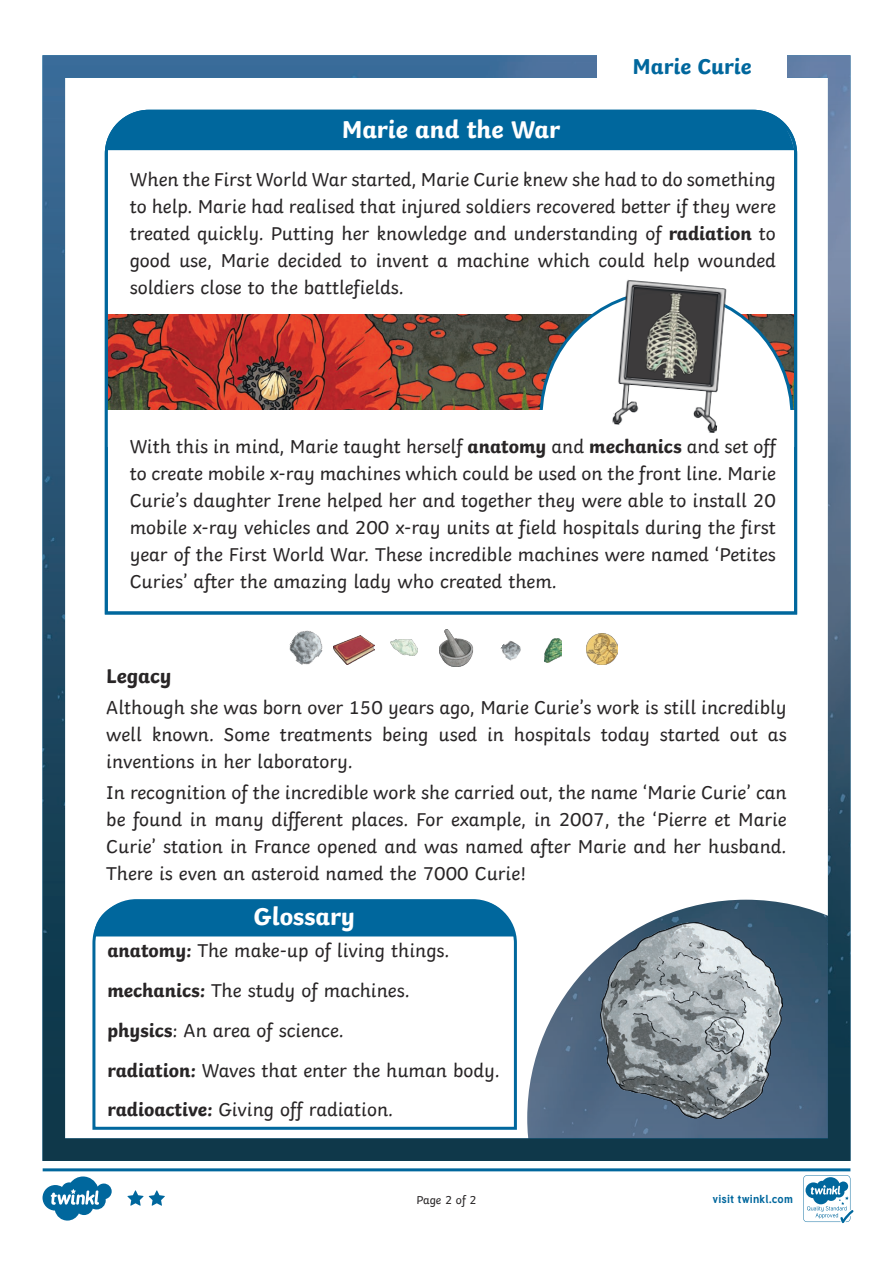
<style>
.page{position:relative;width:893px;height:1263px;background:#fff}
.page>*{position:absolute;margin:0;border:0;box-sizing:border-box;transform-origin:0 0}
.Heading_2{font:700 25.5px "Twinkl";color:#fff}
.Heading_2-2{font:700 22.5px "Twinkl";color:#00679d}
.Heading_3{font:700 21px "Twinkl";color:#282526}
.KS2_Body_Copy{font:19.5px/27px "Twinkl";color:#282526;text-align:justify}
.Heading_3-2{font:19.5px/27px "Twinkl";color:#282526;text-align:justify}
.t1{font:12px "Twinkl";letter-spacing:-.005em;color:#282526}
.t2{font:700 11.4px "Tuffy";letter-spacing:.015em;color:#00679d}
.s1{font-weight:700}
</style>
<div class="page">
<img style="left:43px;top:55px;width:807px;height:1106px">
<div style="left:597px;top:45px;width:190px;height:43px;background:#fff"></div>
<img style="left:284px;top:625px;width:44px;height:45px">
<img style="left:498px;top:638px;width:25px;height:24px">
<img style="left:333px;top:635px;width:42px;height:30px">
<img style="left:391px;top:640px;width:26px;height:16px">
<img style="left:439px;top:629px;width:37px;height:37px">
<img style="left:545px;top:639px;width:17px;height:23px">
<img style="left:587px;top:634px;width:31px;height:31px">
<svg style="left:103px;top:108px;width:696px;height:508px"></svg>
<img style="left:601px;top:923px;width:182px;height:196px">
<svg style="left:91px;top:898px;width:427px;height:233px"></svg>
<svg style="left:43px;top:1168px;width:810px;height:55px"></svg>
<p class="Heading_2-2" style="left:633px;top:48px;width:121px">Marie Curie</p>
<p class="Heading_2" style="left:342px;top:108px;width:220px">Marie and the War</p>
<p class="KS2_Body_Copy" style="left:130px;top:164px;width:648px">When the First World War started, Marie Curie knew she had to do something to help. Marie had realised that injured soldiers recovered better if they were treated quickly. Putting her knowledge and understanding of <span class="s1">radiation</span> to good use, Marie decided to invent a machine which could help wounded soldiers close to the battlefields.</p>
<p class="KS2_Body_Copy" style="left:130px;top:431px;width:648px">With this in mind, Marie taught herself <span class="s1">anatomy</span> and <span class="s1">mechanics</span> and set off to create mobile x-ray machines which could be used on the front line. Marie Curie’s daughter Irene helped her and together they were able to install 20 mobile x-ray vehicles and 200 x-ray units at field hospitals during the first year of the First World War. These incredible machines were named ‘Petites Curies’ after the amazing lady who created them.</p>
<p class="Heading_3" style="left:106px;top:658px;width:67px">Legacy</p>
<p class="Heading_3-2" style="left:106px;top:692px;width:682px">Although she was born over 150 years ago, Marie Curie’s work is still incredibly well known. Some treatments being used in hospitals today started out as inventions in her laboratory.</p>
<p class="Heading_3-2" style="left:106px;top:777px;width:682px">In recognition of the incredible work she carried out, the name ‘Marie Curie’ can be found in many different places. For example, in 2007, the ‘Pierre et Marie Curie’ station in France opened and was named after Marie and her husband.<br>There is even an asteroid named the 7000 Curie!</p>
<p class="Heading_2" style="left:254px;top:895px;width:103px">Glossary</p>
<p class="KS2_Body_Copy" style="left:107px;top:935px;width:344px"><span class="s1">anatomy:</span> The make-up of living things.</p>
<p class="KS2_Body_Copy" style="left:107px;top:975px;width:304px"><span class="s1">mechanics:</span> The study of machines.</p>
<p class="KS2_Body_Copy" style="left:107px;top:1015px;width:238px"><span class="s1">physics</span>: An area of science.</p>
<p class="KS2_Body_Copy" style="left:107px;top:1055px;width:394px"><span class="s1">radiation:</span> Waves that enter the human body.</p>
<p class="KS2_Body_Copy" style="left:107px;top:1095px;width:287px"><span class="s1">radioactive:</span> Giving off radiation.</p>
<p class="t1" style="left:416px;top:1191px;width:62px">Page 2 of 2</p>
<p class="t2" style="left:712px;top:1190px;width:82px">visit twinkl.com</p>
</div>
